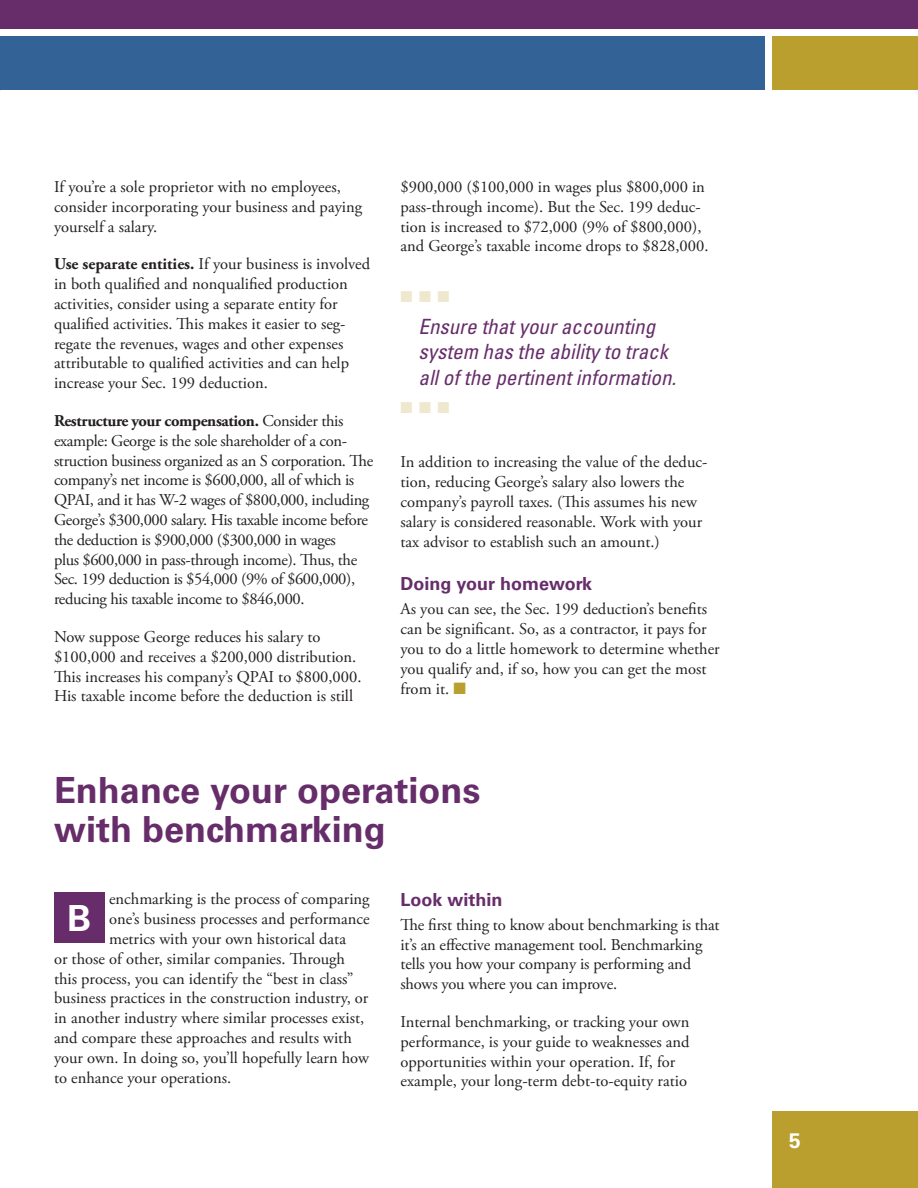
<style>
.page{position:relative;width:918px;height:1188px;background:#fff}
.page>*{position:absolute;margin:0;border:0;box-sizing:border-box;transform-origin:0 0}
.t1{font:700 36px/39px "Univers LT Std";color:#662d6a}
.t2{font:700 36px "Univers LT Std";color:#fff}
.t3{font:italic condensed 21px/25.2px "Univers LT Std";color:#662d6a}
.t4{font:700 21px "Univers LT Std";color:#fff}
.t5{font:700 18px "Univers LT Std";color:#662d6a}
.t6{font:16.5px/19.8px "Adobe Garamond Pro";color:#231f20}
.t7{font:16.5px/19.8px "Adobe Garamond Pro";letter-spacing:-.02em;color:#231f20}
.t8{font:15.75px "Zapf Dingbats ITC";color:#efe8cf}
.s1{font-weight:700}
.s2{color:#ba9f2f}
</style>
<div class="page">
<div style="left:0;top:36px;width:765px;height:54px;background:#336296"></div>
<div style="left:772px;top:36px;width:146px;height:54px;background:#ba9f2f"></div>
<div style="left:0;top:0;width:918px;height:28px;background:#662d6a"></div>
<div style="left:772px;top:1112px;width:146px;height:76px;background:#ba9f2f"></div>
<div style="left:54px;top:893px;width:51px;height:50px;background:#662d6a"></div>
<p class="t6" style="left:54px;top:177px;width:310px">If you’re a sole proprietor with no employees, consider incorporating your business and paying yourself a salary.</p>
<p class="t6" style="left:54px;top:255px;width:318px"><span class="s1">Use separate entities.</span> If your business is involved in both qualified and nonqualified production activities, consider using a separate entity for qualified activities. This makes it easier to seg&shy;regate the revenues, wages and other expenses attributable to qualified activities and can help increase your Sec. 199 deduction.</p>
<p class="t7" style="left:54px;top:411px;width:321px"><span class="s1">Restructure your compensation.</span> Consider this example: George is the sole shareholder of a con&shy;struction business organized as an S corporation. The company’s net income is $600,000, all of which is QPAI, and it has W-2 wages of $800,000, including George’s $300,000 salary. His taxable income before the deduction is $900,000 ($300,000 in wages<br>plus $600,000 in pass-through income). Thus, the Sec. 199 deduction is $54,000 (9% of $600,000), reducing his taxable income to $846,000.</p>
<p class="t6" style="left:54px;top:627px;width:309px">Now suppose George reduces his salary to $100,000 and receives a $200,000 distribution.<br>This increases his company’s QPAI to $800,000.<br>His taxable income before the deduction is still</p>
<p class="t6" style="left:400px;top:177px;width:310px">$900,000 ($100,000 in wages plus $800,000 in pass-through income). But the Sec. 199 deduc&shy;tion is increased to $72,000 (9% of $800,000), and George’s taxable income drops to $828,000.</p>
<p class="t8" style="left:400px;top:290px;width:50px">■■■</p>
<p class="t3" style="left:418px;top:314px;width:259px">Ensure that your accounting system has the ability to track all of the pertinent information.</p>
<p class="t8" style="left:400px;top:400px;width:50px">■■■</p>
<p class="t6" style="left:400px;top:453px;width:308px">In addition to increasing the value of the deduc&shy;tion, reducing George’s salary also lowers the company’s payroll taxes. (This assumes his new salary is considered reasonable. Work with your tax advisor to establish such an amount.)</p>
<p class="t5" style="left:400px;top:573px;width:193px">Doing your homework</p>
<p class="t6" style="left:400px;top:600px;width:321px">As you can see, the Sec. 199 deduction’s benefits can be significant. So, as a contractor, it pays for you to do a little homework to determine whether you qualify and, if so, how you can get the most from it. <span class="s2">■</span></p>
<h1 class="t1" style="left:54px;top:771px;width:428px">Enhance your operations with benchmarking</h1>
<p class="t6" style="left:109px;top:890px;width:262px">enchmarking is the process of comparing</p>
<p class="t6" style="left:109px;top:910px;width:262px">one’s business processes and performance</p>
<p class="t6" style="left:109px;top:930px;width:239px">metrics with your own historical data</p>
<p class="t6" style="left:54px;top:949px;width:293px">or those of other, similar companies. Through</p>
<p class="t6" style="left:54px;top:969px;width:301px">this process, you can identify the “best in class”</p>
<p class="t6" style="left:54px;top:989px;width:316px">business practices in the construction industry, or</p>
<p class="t6" style="left:54px;top:1009px;width:312px">in another industry where similar processes exist,</p>
<p class="t6" style="left:54px;top:1029px;width:299px">and compare these approaches and results with</p>
<p class="t6" style="left:54px;top:1048px;width:317px">your own. In doing so, you’ll hopefully learn how</p>
<p class="t6" style="left:54px;top:1068px;width:179px">to enhance your operations.</p>
<h1 class="t2" style="left:67px;top:897px;width:26px">B</h1>
<p class="t5" style="left:400px;top:889px;width:104px">Look within</p>
<p class="t6" style="left:400px;top:915px;width:321px">The first thing to know about benchmarking is that it’s an effective management tool. Benchmarking tells you how your company is performing and shows you where you can improve.</p>
<p class="t6" style="left:400px;top:1012px;width:291px">Internal benchmarking, or tracking your own performance, is your guide to weaknesses and opportunities within your operation. If, for example, your long-term debt-to-equity ratio</p>
<p class="t4" style="left:789px;top:1128px;width:13px">5</p>
</div>
